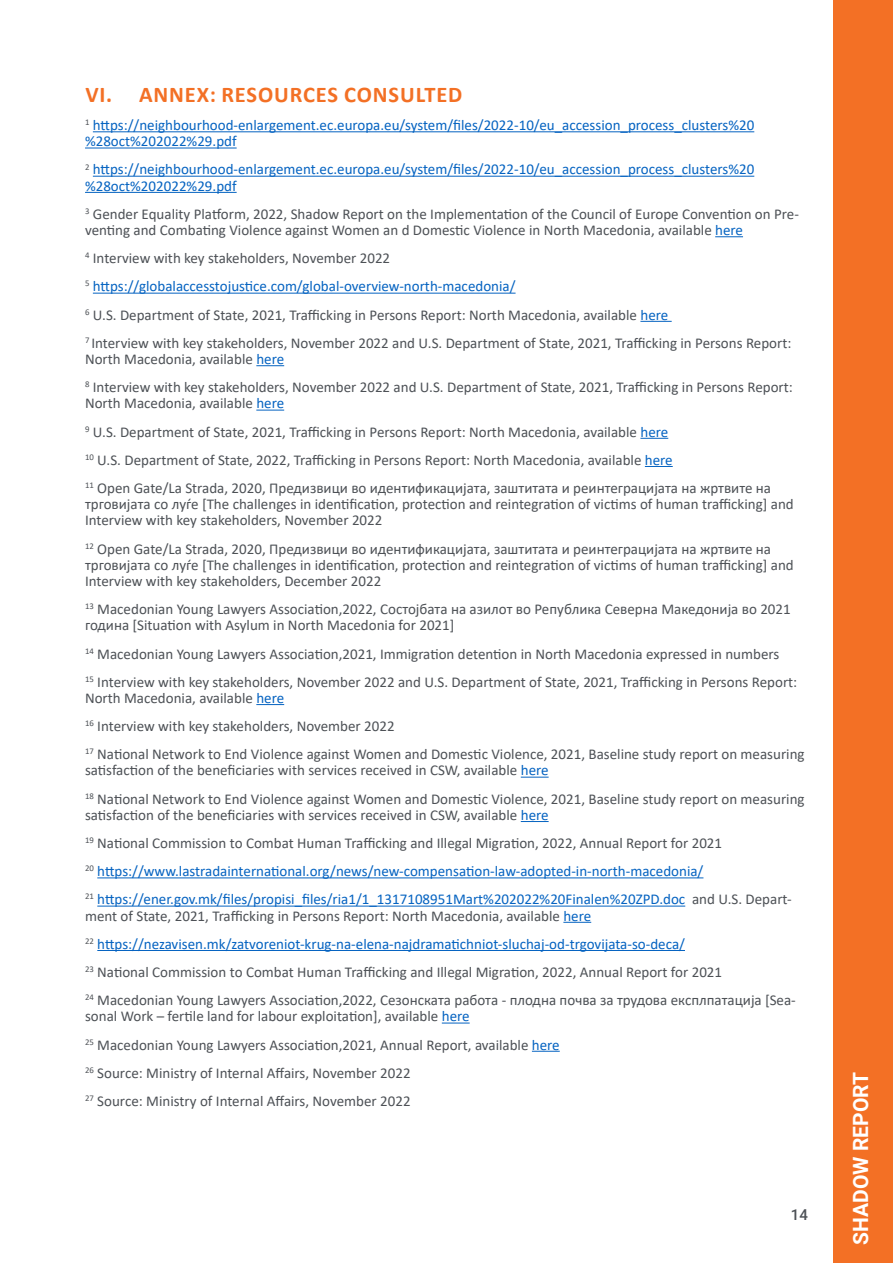
<style>
.page{position:relative;width:893px;height:1263px;background:#fff}
.page>*{position:absolute;margin:0;border:0;box-sizing:border-box;transform-origin:0 0}
.t1{font:700 22.5px "Calibri";letter-spacing:.04em;color:#f37025}
.t2{font:700 21px "Roboto";color:#fff}
.t3{font:15px/28.2px "Calibri";color:#4d5156}
.t4{font:15px/28.2px "Calibri";color:#0563c1}
.t5{font:500 15px "Roboto";color:#4d5156}
.s1{color:#0563c1}
.s2{color:#4d5156}
</style>
<div class="page">
<hr style="left:93px;top:131px;width:661px;height:1px;background:#0563c1">
<hr style="left:85px;top:147px;width:152px;height:1px;background:#0563c1">
<hr style="left:93px;top:176px;width:661px;height:1px;background:#0563c1">
<hr style="left:85px;top:192px;width:152px;height:1px;background:#0563c1">
<svg style="left:715px;top:236px;width:28px;height:1px"></svg>
<hr style="left:93px;top:293px;width:423px;height:1px;background:#0563c1">
<hr style="left:640px;top:321px;width:32px;height:1px;background:#0563c1">
<svg style="left:256px;top:365px;width:28px;height:1px"></svg>
<svg style="left:256px;top:410px;width:28px;height:1px"></svg>
<svg style="left:640px;top:438px;width:28px;height:1px"></svg>
<svg style="left:645px;top:466px;width:28px;height:1px"></svg>
<svg style="left:256px;top:704px;width:28px;height:1px"></svg>
<svg style="left:521px;top:777px;width:28px;height:1px"></svg>
<svg style="left:521px;top:821px;width:28px;height:1px"></svg>
<hr style="left:97px;top:877px;width:606px;height:1px;background:#0563c1">
<hr style="left:97px;top:905px;width:588px;height:1px;background:#0563c1">
<svg style="left:563px;top:922px;width:28px;height:1px"></svg>
<hr style="left:97px;top:950px;width:588px;height:1px;background:#0563c1">
<svg style="left:442px;top:1022px;width:28px;height:1px"></svg>
<svg style="left:532px;top:1051px;width:28px;height:1px"></svg>
<div style="left:833px;top:0;width:60px;height:1263px;background:#f37025"></div>
<h1 class="t1" style="left:85px;top:79px;width:379px">VI. ANNEX: RESOURCES CONSULTED</h1>
<p class="t4" style="left:85px;top:117px;width:671px;line-height:16.2px"><sup>1</sup> https://neighbourhood-enlargement.ec.europa.eu/system/files/2022-10/eu_accession_process_clusters%20 %28oct%202022%29.pdf</p>
<p class="t4" style="left:85px;top:161px;width:671px;line-height:16.2px"><sup>2</sup> https://neighbourhood-enlargement.ec.europa.eu/system/files/2022-10/eu_accession_process_clusters%20 %28oct%202022%29.pdf</p>
<p class="t3" style="left:85px;top:205px;width:715px;line-height:16.2px"><sup>3</sup> Gender Equality Platform, 2022, Shadow Report on the Implementation of the Council of Europe Convention on Pre&shy;venting and Combating Violence against Women an d Domestic Violence in North Macedonia, available <span class="s1">here</span></p>
<p class="t3" style="left:85px;top:244px;width:708px"><sup>4</sup> Interview with key stakeholders, November 2022<br><sup>5</sup> <span class="s1">https://globalaccesstojustice.com/global-overview-north-macedonia/<br></span><sup>6</sup> U.S. Department of State, 2021, Trafficking in Persons Report: North Macedonia, available <span class="s1">here<br></span><sup>7</sup> Interview with key stakeholders, November 2022 and U.S. Department of State, 2021, Trafficking in Persons Report:</p>
<p class="t3" style="left:85px;top:345px;width:709px">North Macedonia, available <span class="s1">here<br></span><sup>8</sup> Interview with key stakeholders, November 2022 and U.S. Department of State, 2021, Trafficking in Persons Report:</p>
<p class="t3" style="left:85px;top:389px;width:688px">North Macedonia, available <span class="s1">here<br></span><sup>9</sup> U.S. Department of State, 2021, Trafficking in Persons Report: North Macedonia, available <span class="s1">here<br></span><sup>10</sup> U.S. Department of State, 2022, Trafficking in Persons Report: North Macedonia, available <span class="s1">here<br></span><sup>11</sup> Open Gate/La Strada, 2020, Предизвици во идентификацијата, заштитата и реинтеграцијата на жртвите на</p>
<p class="t3" style="left:85px;top:496px;width:710px;line-height:16.2px">трговијата со луѓе [The challenges in identification, protection and reintegration of victims of human trafficking] and<br>Interview with key stakeholders, November 2022</p>
<p class="t3" style="left:85px;top:540px;width:710px;line-height:16.2px"><sup>12</sup> Open Gate/La Strada, 2020, Предизвици во идентификацијата, заштитата и реинтеграцијата на жртвите на трговијата со луѓе [The challenges in identification, protection and reintegration of victims of human trafficking] and<br>Interview with key stakeholders, December 2022</p>
<p class="t3" style="left:85px;top:601px;width:707px;line-height:16.2px"><sup>13</sup> Macedonian Young Lawyers Association,2022, Состојбата на азилот во Република Северна Македонија во 2021 година [Situation with Asylum in North Macedonia for 2021]</p>
<p class="t3" style="left:85px;top:639px;width:714px"><sup>14</sup> Macedonian Young Lawyers Association,2021, Immigration detention in North Macedonia expressed in numbers<br><sup>15</sup> Interview with key stakeholders, November 2022 and U.S. Department of State, 2021, Trafficking in Persons Report:</p>
<p class="t3" style="left:85px;top:683px;width:721px">North Macedonia, available <span class="s1">here<br></span><sup>16</sup> Interview with key stakeholders, November 2022<br><sup>17</sup> National Network to End Violence against Women and Domestic Violence, 2021, Baseline study report on measuring</p>
<p class="t3" style="left:85px;top:756px;width:721px">satisfaction of the beneficiaries with services received in CSW, available <span class="s1">here<br></span><sup>18</sup> National Network to End Violence against Women and Domestic Violence, 2021, Baseline study report on measuring</p>
<p class="t4" style="left:85px;top:800px;width:708px"><span class="s2">satisfaction of the beneficiaries with services received in CSW, available</span> here<br><sup>19</sup> <span class="s2">National Commission to Combat Human Trafficking and Illegal Migration, 2022, Annual Report for 2021<br></span><sup>20</sup> https://www.lastradainternational.org/news/new-compensation-law-adopted-in-north-macedonia/<br><sup>21</sup> https://ener.gov.mk/files/propisi_files/ria1/1_1317108951Mart%202022%20Finalen%20ZPD.doc <span class="s2">and U.S. Depart-</span></p>
<p class="t3" style="left:85px;top:901px;width:712px">ment of State, 2021, Trafficking in Persons Report: North Macedonia, available <span class="s1">here<br></span><sup>22</sup> <span class="s1">https://nezavisen.mk/zatvoreniot-krug-na-elena-najdramatichniot-sluchaj-od-trgovijata-so-deca/<br></span><sup>23</sup> National Commission to Combat Human Trafficking and Illegal Migration, 2022, Annual Report for 2021<br><sup>24</sup> Macedonian Young Lawyers Association,2022, Сезонската работа - плодна почва за трудова експлпатација [Sea-</p>
<p class="t3" style="left:85px;top:1002px;width:476px">sonal Work – fertile land for labour exploitation], available <span class="s1">here<br></span><sup>25</sup> Macedonian Young Lawyers Association,2021, Annual Report, available <span class="s1">here </span><sup>26</sup> Source: Ministry of Internal Affairs, November 2022<br><sup>27</sup> Source: Ministry of Internal Affairs, November 2022</p>
<p class="t5" style="left:791px;top:1204px;width:19px">14</p>
<h2 class="t2" style="left:846px;top:1245px;width:174px;rotate:-90deg">SHADOW REPORT</h2>
</div>
